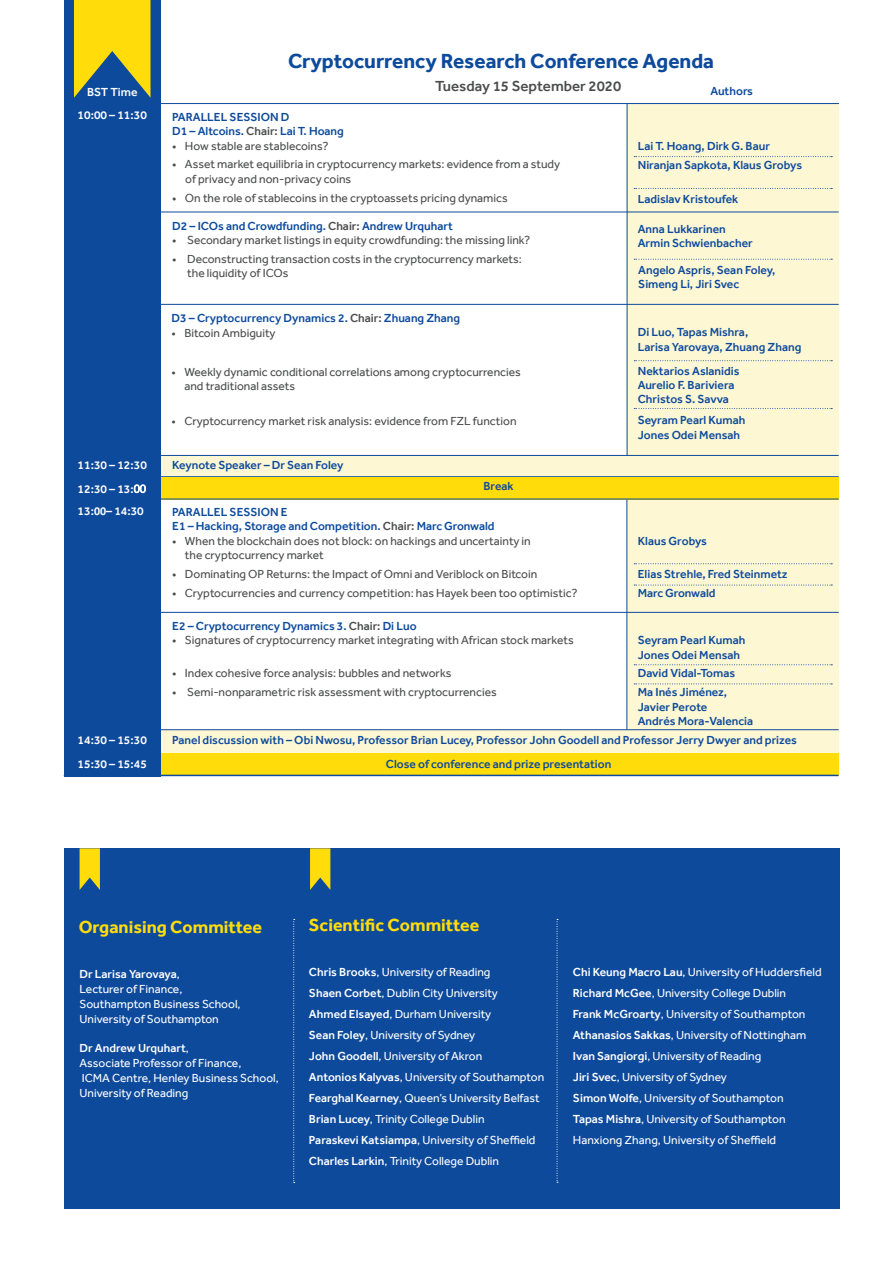
<style>
.page{position:relative;width:893px;height:1263px;background:#fff}
.page>*{position:absolute;margin:0;border:0;box-sizing:border-box;transform-origin:0 0}
.t1{font:700 21px "Effra";color:#0d4a9c}
.t2{font:700 18px "Effra";color:#ffdc0a}
.t3{font:500 15px "Effra";color:#4b4c4d}
.t4{font:12px/15px "Effra";color:#fff}
.t5{font:12px "Effra";color:#4b4c4d}
.t6{font:500 12px/14.4px "Effra";color:#0d4a9c}
.t7{font:500 12px "Effra";color:#fff}
.s1{color:#4b4c4d}
.s2{font-family:"Calibri";font-weight:300}
.s3{font-family:"Calibri";font-weight:700}
.s4{font-weight:500}
</style>
<div class="page">
<div style="left:627px;top:104px;width:212px;height:669px;background:#fef7d4"></div>
<hr style="left:151px;top:103px;width:688px;height:1px;background:#0d4a9c">
<div style="left:64px;top:848px;width:776px;height:361px;background:#0d4a9c"></div>
<svg style="left:80px;top:848px;width:20px;height:42px"></svg>
<svg style="left:310px;top:848px;width:20px;height:42px"></svg>
<svg style="left:557px;top:919px;width:1px;height:264px"></svg>
<svg style="left:293px;top:919px;width:2px;height:264px"></svg>
<div style="left:149px;top:729px;width:690px;height:24px;background:#fef7d4"></div>
<div style="left:149px;top:754px;width:689px;height:22px;background:#ffdc0a"></div>
<hr style="left:151px;top:212px;width:688px;height:1px;background:#0d4a9c">
<hr style="left:152px;top:304px;width:687px;height:1px;background:#0d4a9c">
<hr style="left:154px;top:612px;width:685px;height:1px;background:#0d4a9c">
<hr style="left:627px;top:104px;width:1px;height:352px;background:#0d4a9c">
<div style="left:149px;top:456px;width:690px;height:22px;background:#fef7d4"></div>
<hr style="left:160px;top:476px;width:679px;height:1px;background:#0d4a9c">
<hr style="left:149px;top:455px;width:690px;height:1px;background:#0d4a9c">
<div style="left:149px;top:477px;width:690px;height:22px;background:#ffdc0a"></div>
<hr style="left:154px;top:729px;width:685px;height:1px;background:#0d4a9c">
<hr style="left:626px;top:499px;width:1px;height:230px;background:#0d4a9c">
<hr style="left:64px;top:775px;width:774px;height:1px;background:#0d4a9c">
<hr style="left:149px;top:499px;width:690px;height:1px;background:#0d4a9c">
<svg style="left:634px;top:156px;width:198px;height:1px"></svg>
<svg style="left:634px;top:188px;width:198px;height:1px"></svg>
<svg style="left:634px;top:259px;width:198px;height:1px"></svg>
<svg style="left:634px;top:360px;width:198px;height:1px"></svg>
<svg style="left:634px;top:408px;width:198px;height:1px"></svg>
<svg style="left:634px;top:563px;width:198px;height:1px"></svg>
<svg style="left:634px;top:585px;width:198px;height:1px"></svg>
<svg style="left:634px;top:664px;width:198px;height:1px"></svg>
<svg style="left:634px;top:683px;width:198px;height:1px"></svg>
<div style="left:64px;top:0;width:97px;height:776px;background:#0d4a9c"></div>
<svg style="left:74px;top:0;width:77px;height:98px"></svg>
<p class="t7" style="left:87px;top:85px;width:52px">BST Time</p>
<p class="t1" style="left:288px;top:48px;width:427px">Cryptocurrency Research Conference Agenda</p>
<p class="t3" style="left:435px;top:77px;width:188px">Tuesday 15 September 2020</p>
<p class="t6" style="left:710px;top:84px;width:44px">Authors</p>
<p class="t7" style="left:78px;top:108px;width:71px">10:00 – 11:30</p>
<p class="t6" style="left:172px;top:109px;width:119px">PARALLEL SESSION D</p>
<p class="t6" style="left:172px;top:124px;width:173px">D1 – Altcoins. <span class="s1">Chair:</span> Lai T. Hoang</p>
<p class="t5" style="left:172px;top:138px;width:158px">• How stable are stablecoins?</p>
<p class="t5" style="left:172px;top:157px;width:389px">• Asset market equilibria in cryptocurrency markets: evidence from a study</p>
<p class="t5" style="left:185px;top:172px;width:167px">of privacy and non-privacy coins</p>
<p class="t5" style="left:172px;top:191px;width:337px">• On the role of stablecoins in the cryptoassets pricing dynamics</p>
<p class="t6" style="left:638px;top:139px;width:134px">Lai T. Hoang, Dirk G. Baur</p>
<p class="t6" style="left:638px;top:158px;width:166px">Niranjan Sapkota, Klaus Grobys</p>
<p class="t6" style="left:638px;top:191px;width:102px">Ladislav Kristoufek</p>
<p class="t6" style="left:172px;top:218px;width:282px">D2 – ICOs and Crowdfunding. <span class="s1">Chair:</span> Andrew Urquhart</p>
<p class="t5" style="left:172px;top:233px;width:360px">• Secondary market listings in equity crowdfunding: the missing link?</p>
<p class="t5" style="left:172px;top:252px;width:351px">• Deconstructing transaction costs in the cryptocurrency markets:</p>
<p class="t5" style="left:187px;top:266px;width:103px">the liquidity of ICOs</p>
<p class="t6" style="left:172px;top:311px;width:290px">D3 – Cryptocurrency Dynamics 2. <span class="s1">Chair:</span> Zhuang Zhang</p>
<p class="t5" style="left:172px;top:325px;width:105px">• Bitcoin Ambiguity</p>
<p class="t5" style="left:172px;top:365px;width:351px">• Weekly dynamic conditional correlations among cryptocurrencies</p>
<p class="t5" style="left:184px;top:379px;width:112px">and traditional assets</p>
<p class="t5" style="left:172px;top:414px;width:346px">• Cryptocurrency market risk analysis: evidence from FZL function</p>
<p class="t6" style="left:638px;top:221px;width:89px">Anna Lukkarinen</p>
<p class="t6" style="left:638px;top:236px;width:117px">Armin Schwienbacher</p>
<p class="t6" style="left:638px;top:262px;width:139px">Angelo Aspris, Sean Foley,<br>Simeng Li, Jiri Svec</p>
<p class="t6" style="left:638px;top:325px;width:165px">Di Luo, Tapas Mishra,<br>Larisa Yarovaya, Zhuang Zhang</p>
<p class="t6" style="left:638px;top:363px;width:103px">Nektarios Aslanidis</p>
<p class="t6" style="left:638px;top:378px;width:98px">Aurelio F. Bariviera</p>
<p class="t6" style="left:638px;top:392px;width:93px">Christos S. Savva</p>
<p class="t6" style="left:638px;top:413px;width:109px">Seyram Pearl Kumah</p>
<p class="t6" style="left:638px;top:427px;width:104px">Jones Odei Mensah</p>
<p class="t7" style="left:78px;top:458px;width:71px">11:30 – 12:30</p>
<p class="t7" style="left:78px;top:481px;width:70px">12:30 – 13:<span class="s2">00</span></p>
<p class="t6" style="left:172px;top:458px;width:173px">Keynote Speaker – Dr Sean Foley</p>
<p class="t6" style="left:483px;top:479px;width:32px">Break</p>
<p class="t7" style="left:78px;top:504px;width:68px">13:<span class="s3">00</span>– 14:30</p>
<p class="t6" style="left:172px;top:504px;width:117px">PARALLEL SESSION E</p>
<p class="t6" style="left:172px;top:519px;width:324px">E1 – Hacking, Storage and Competition. <span class="s1">Chair:</span> Marc Gronwald</p>
<p class="t5" style="left:172px;top:533px;width:360px">• When the blockchain does not block: on hackings and uncertainty in</p>
<p class="t5" style="left:185px;top:548px;width:140px">the cryptocurrency market</p>
<p class="t5" style="left:172px;top:567px;width:367px">• Dominating OP Returns: the Impact of Omni and Veriblock on Bitcoin</p>
<p class="t5" style="left:172px;top:585px;width:407px">• Cryptocurrencies and currency competition: has Hayek been too optimistic?</p>
<p class="t6" style="left:172px;top:618px;width:246px">E2 – Cryptocurrency Dynamics 3. <span class="s1">Chair:</span> Di Luo</p>
<p class="t5" style="left:172px;top:633px;width:403px">• Signatures of cryptocurrency market integrating with African stock markets</p>
<p class="t5" style="left:172px;top:666px;width:281px">• Index cohesive force analysis: bubbles and networks</p>
<p class="t5" style="left:172px;top:685px;width:326px">• Semi-nonparametric risk assessment with cryptocurrencies</p>
<p class="t6" style="left:638px;top:534px;width:71px">Klaus Grobys</p>
<p class="t6" style="left:638px;top:567px;width:151px">Elias Strehle, Fred Steinmetz</p>
<p class="t6" style="left:638px;top:586px;width:79px">Marc Gronwald</p>
<p class="t6" style="left:638px;top:633px;width:109px">Seyram Pearl Kumah<br>Jones Odei Mensah</p>
<p class="t6" style="left:638px;top:685px;width:91px">Ma Inés Jiménez,<br>Javier Perote</p>
<p class="t6" style="left:638px;top:714px;width:117px">Andrés Mora-Valencia</p>
<p class="t6" style="left:638px;top:665px;width:99px">David Vidal-Tomas</p>
<p class="t7" style="left:78px;top:733px;width:71px">14:30 – 15:30</p>
<p class="t7" style="left:78px;top:757px;width:71px">15:30 – 15:45</p>
<p class="t6" style="left:172px;top:733px;width:626px">Panel discussion with – Obi Nwosu, Professor Brian Lucey, Professor John Goodell and Professor Jerry Dwyer and prizes</p>
<p class="t6" style="left:386px;top:757px;width:227px">Close of conference and prize presentation</p>
<p class="t2" style="left:79px;top:916px;width:185px">Organising Committee</p>
<p class="t2" style="left:309px;top:914px;width:172px">Scientific Committee</p>
<p class="t4" style="left:80px;top:966px;width:163px"><span class="s4">Dr Larisa Yarovaya</span>,<br>Lecturer of Finance,<br>Southampton Business School,<br>University of Southampton</p>
<p class="t4" style="left:80px;top:1040px;width:201px"><span class="s4">Dr Andrew Urquhart</span>,<br>Associate Professor of Finance,<br>ICMA Centre, Henley Business School,<br>University of Reading</p>
<p class="t4" style="left:309px;top:964px;width:183px"><span class="s4">Chris Brooks</span>, University of Reading</p>
<p class="t4" style="left:309px;top:985px;width:190px"><span class="s4">Shaen Corbet</span>, Dublin City University</p>
<p class="t4" style="left:309px;top:1006px;width:184px"><span class="s4">Ahmed Elsayed</span>, Durham University</p>
<p class="t4" style="left:309px;top:1027px;width:168px"><span class="s4">Sean Foley</span>, University of Sydney</p>
<p class="t4" style="left:309px;top:1048px;width:175px"><span class="s4">John Goodell</span>, University of Akron</p>
<p class="t4" style="left:309px;top:1069px;width:237px"><span class="s4">Antonios Kalyvas</span>, University of Southampton</p>
<p class="t4" style="left:309px;top:1090px;width:232px"><span class="s4">Fearghal Kearney</span>, Queen’s University Belfast</p>
<p class="t4" style="left:309px;top:1111px;width:177px"><span class="s4">Brian Lucey</span>, Trinity College Dublin</p>
<p class="t4" style="left:309px;top:1132px;width:228px"><span class="s4">Paraskevi Katsiampa</span>, University of Sheffield</p>
<p class="t4" style="left:309px;top:1153px;width:192px"><span class="s4">Charles Larkin</span>, Trinity College Dublin</p>
<p class="t4" style="left:573px;top:964px;width:250px"><span class="s4">Chi Keung Macro Lau</span>, University of Huddersfield</p>
<p class="t4" style="left:573px;top:985px;width:215px"><span class="s4">Richard McGee</span>, University College Dublin</p>
<p class="t4" style="left:573px;top:1006px;width:234px"><span class="s4">Frank McGroarty</span>, University of Southampton</p>
<p class="t4" style="left:573px;top:1027px;width:235px"><span class="s4">Athanasios Sakkas</span>, University of Nottingham</p>
<p class="t4" style="left:573px;top:1048px;width:190px"><span class="s4">Ivan Sangiorgi</span>, University of Reading</p>
<p class="t4" style="left:573px;top:1069px;width:155px"><span class="s4">Jiri Svec</span>, University of Sydney</p>
<p class="t4" style="left:573px;top:1090px;width:212px"><span class="s4">Simon Wolfe</span>, University of Southampton</p>
<p class="t4" style="left:573px;top:1111px;width:214px"><span class="s4">Tapas Mishra</span>, University of Southampton</p>
<p class="t4" style="left:573px;top:1132px;width:205px">Hanxiong Zhang, University of Sheffield</p>
</div>
